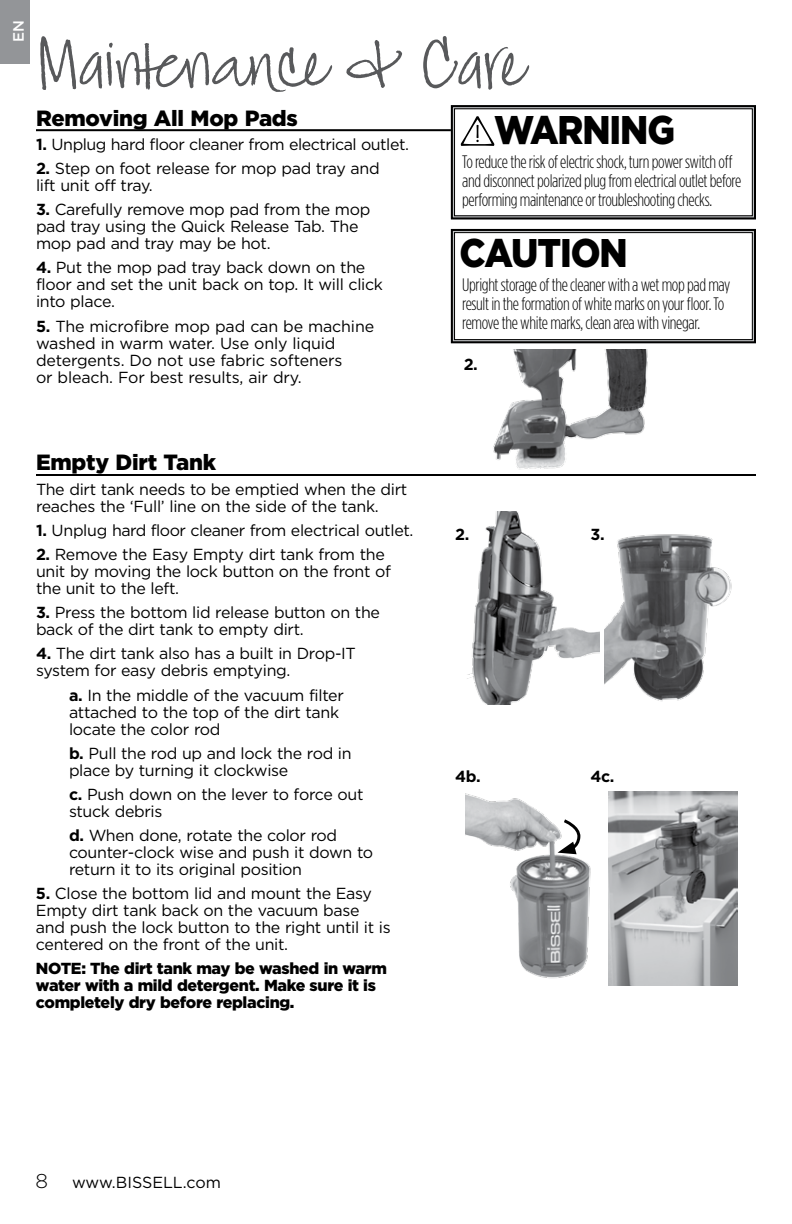
<style>
.page{position:relative;width:792px;height:1224px;background:#fff}
.page>*{position:absolute;margin:0;border:0;box-sizing:border-box;transform-origin:0 0}
.t1{font:72px "Jackie Sue BF";color:#58595b}
.t2{font:900 40px "Gotham";letter-spacing:-.03em;color:#000;scale:.9 1}
.t3{font:900 22px "Gotham";letter-spacing:-.01em;color:#000}
.t4{font:300 18px/19px "Gotham Condensed";letter-spacing:-.02em;color:#000}
.t5{font:16px/17px "Gotham";letter-spacing:-.02em;color:#000}
.t6{font:900 16px/17px "Gotham";letter-spacing:-.02em;color:#000}
.t7{font:16px "Gotham";color:#000}
.t8{font:700 16px "Gotham";color:#000}
.t9{font:500 15px "Gotham";color:#fff}
.s1{font-weight:700}
.s2{font-weight:300;font-size:20px}
</style>
<div class="page">
<div style="left:0;top:0;width:29px;height:63px;background:#939598"></div>
<hr style="left:36px;top:129px;width:720px;height:2px;background:#000">
<hr style="left:36px;top:474px;width:720px;height:2px;background:#000">
<svg style="left:450px;top:105px;width:306px;height:115px"></svg>
<img style="left:467px;top:511px;width:132px;height:193px">
<img style="left:605px;top:534px;width:127px;height:168px">
<svg style="left:450px;top:228px;width:306px;height:116px"></svg>
<div style="left:454px;top:232px;width:299px;height:108px;border:1px solid #000"></div>
<img style="left:465px;top:793px;width:126px;height:186px">
<img style="left:609px;top:792px;width:129px;height:194px">
<svg style="left:558px;top:818px;width:23px;height:36px"></svg>
<img style="left:493px;top:350px;width:155px;height:120px">
<p class="t9" style="left:9px;top:42px;width:23px;rotate:-90deg">EN</p>
<h1 class="t1" style="left:36px;top:21px;width:490px">Maintenance &amp; Care</h1>
<h3 class="t3" style="left:36px;top:103px;width:263px">Removing All Mop Pads</h3>
<p class="t5" style="left:36px;top:135px;width:374px"><span class="s1">1.</span> Unplug hard floor cleaner from electrical outlet.</p>
<p class="t5" style="left:36px;top:159px;width:345px"><span class="s1">2.</span> Step on foot release for mop pad tray and lift unit off tray.</p>
<p class="t5" style="left:36px;top:201px;width:336px"><span class="s1">3.</span> Carefully remove mop pad from the mop pad tray using the Quick Release Tab. The mop pad and tray may be hot.</p>
<p class="t5" style="left:36px;top:259px;width:349px"><span class="s1">4.</span> Put the mop pad tray back down on the floor and set the unit back on top. It will click into place.</p>
<p class="t5" style="left:36px;top:317px;width:340px"><span class="s1">5.</span> The microfibre mop pad can be machine washed in warm water. Use only liquid detergents. Do not use fabric softeners<br>or bleach. For best results, air dry.</p>
<h2 class="t2" style="left:494px;top:102px;width:203px">WARNING</h2>
<p class="t4" style="left:462px;top:152px;width:281px">To reduce the risk of electric shock, turn power switch off and disconnect polarized plug from electrical outlet before performing maintenance or troubleshooting checks.</p>
<h2 class="t2" style="left:460px;top:226px;width:188px">CAUTION</h2>
<p class="t4" style="left:462px;top:276px;width:270px">Upright storage of the cleaner with a wet mop pad may result in the formation of white marks on your floor. To remove the white marks, clean area with vinegar.</p>
<p class="t8" style="left:464px;top:354px;width:16px">2.</p>
<h3 class="t3" style="left:36px;top:447px;width:182px">Empty Dirt Tank</h3>
<p class="t5" style="left:36px;top:480px;width:373px">The dirt tank needs to be emptied when the dirt reaches the ‘Full’ line on the side of the tank.</p>
<p class="t5" style="left:36px;top:521px;width:379px"><span class="s1">1.</span> Unplug hard floor cleaner from electrical outlet.</p>
<p class="t5" style="left:36px;top:545px;width:357px"><span class="s1">2.</span> Remove the Easy Empty dirt tank from the unit by moving the lock button on the front of the unit to the left.</p>
<p class="t5" style="left:36px;top:604px;width:346px"><span class="s1">3.</span> Press the bottom lid release button on the back of the dirt tank to empty dirt.</p>
<p class="t5" style="left:36px;top:645px;width:321px"><span class="s1">4.</span> The dirt tank also has a built in Drop-IT system for easy debris emptying.</p>
<p class="t5" style="left:69px;top:686px;width:276px"><span class="s1">a.</span> In the middle of the vacuum filter attached to the top of the dirt tank locate the color rod</p>
<p class="t5" style="left:69px;top:744px;width:284px"><span class="s1">b.</span> Pull the rod up and lock the rod in place by turning it clockwise</p>
<p class="t5" style="left:69px;top:785px;width:296px"><span class="s1">c.</span> Push down on the lever to force out stuck debris</p>
<p class="t5" style="left:69px;top:827px;width:306px"><span class="s1">d.</span> When done, rotate the color rod counter-clock wise and push it down to return it to its original position</p>
<p class="t5" style="left:36px;top:885px;width:356px"><span class="s1">5.</span> Close the bottom lid and mount the Easy Empty dirt tank back on the vacuum base and push the lock button to the right until it is centered on the front of the unit.</p>
<p class="t6" style="left:36px;top:960px;width:352px">NOTE: The dirt tank may be washed in warm water with a mild detergent. Make sure it is completely dry before replacing.</p>
<p class="t8" style="left:455px;top:524px;width:16px">2.</p>
<p class="t8" style="left:455px;top:765px;width:27px">4b.</p>
<p class="t8" style="left:590px;top:524px;width:16px">3.</p>
<p class="t8" style="left:590px;top:765px;width:26px">4c.</p>
<p class="t7" style="left:35px;top:1172px;width:187px"><span class="s2">8</span> www.BISSELL.com</p>
</div>
